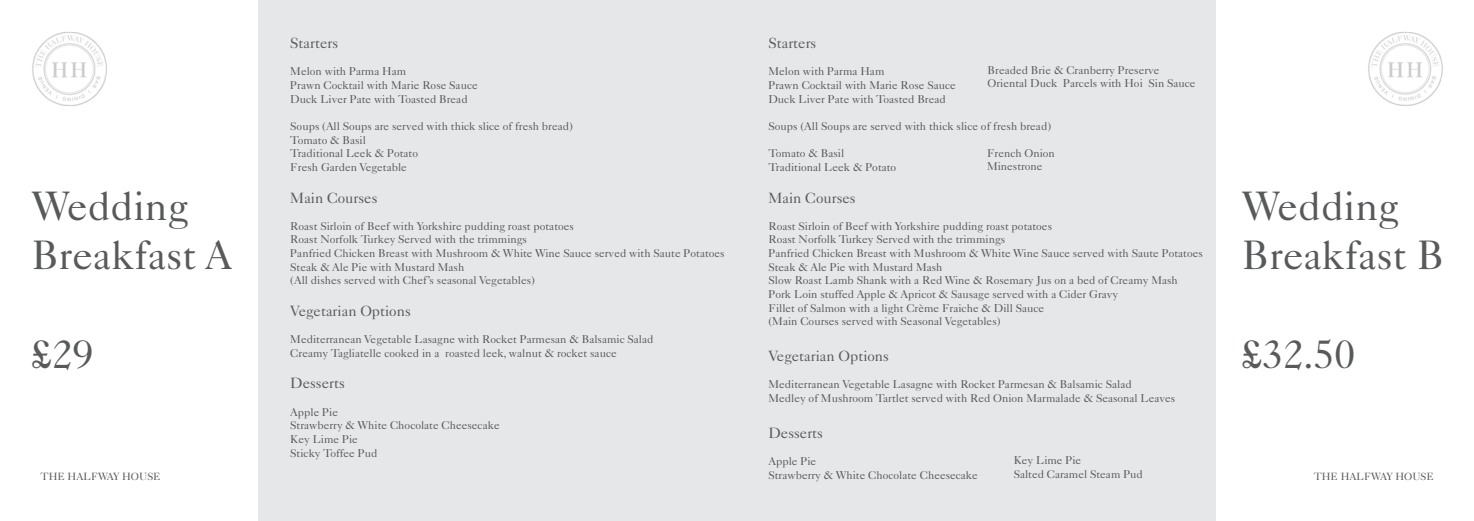
<style>
.page{position:relative;width:1474px;height:521px;background:#fff}
.page>*{position:absolute;margin:0;border:0;box-sizing:border-box;transform-origin:0 0}
.t1{font:41.12px/49.4px "Caslon 540 LT Std";color:#58595b}
.t2{font:14.88px "Caslon 540 LT Std";color:#58595b}
.t3{font:11.38px/13.7px "Caslon 540 LT Std";color:#58595b}
.t4{font:10.5px "Caslon 540 LT Std";color:#58595b}
</style>
<div class="page">
<img style="left:32px;top:32px;width:75px;height:74px">
<img style="left:1368px;top:32px;width:75px;height:74px">
<div style="left:258px;top:0;width:479px;height:521px;background:#e6e7e8"></div>
<div style="left:737px;top:0;width:478px;height:521px;background:#e6e7e8"></div>
<h2 class="t2" style="left:290px;top:34px;width:49px">Starters</h2>
<p class="t3" style="left:290px;top:65px;width:189px">Melon with Parma Ham<br>Prawn Cocktail with Marie Rose Sauce<br>Duck Liver Pate with Toasted Bread</p>
<p class="t3" style="left:290px;top:119px;width:284px">Soups (All Soups are served with thick slice of fresh bread)<br>Tomato &amp; Basil<br>Traditional Leek &amp; Potato<br>Fresh Garden Vegetable</p>
<h2 class="t2" style="left:290px;top:188px;width:89px">Main Courses</h2>
<p class="t3" style="left:290px;top:219px;width:436px">Roast Sirloin of Beef with Yorkshire pudding roast potatoes<br>Roast Norfolk Turkey Served with the trimmings<br>Panfried Chicken Breast with Mushroom &amp; White Wine Sauce served with Saute Potatoes Steak &amp; Ale Pie with Mustard Mash<br>(All dishes served with Chef’s seasonal Vegetables)</p>
<h2 class="t2" style="left:290px;top:302px;width:122px">Vegetarian Options</h2>
<p class="t3" style="left:290px;top:332px;width:365px">Mediterranean Vegetable Lasagne with Rocket Parmesan &amp; Balsamic Salad<br>Creamy Tagliatelle cooked in a roasted leek, walnut &amp; rocket sauce</p>
<h2 class="t2" style="left:290px;top:374px;width:56px">Desserts</h2>
<p class="t3" style="left:290px;top:405px;width:211px">Apple Pie<br>Strawberry &amp; White Chocolate Cheesecake<br>Key Lime Pie<br>Sticky Toffee Pud</p>
<h2 class="t2" style="left:768px;top:34px;width:49px">Starters</h2>
<p class="t3" style="left:768px;top:65px;width:189px">Melon with Parma Ham<br>Prawn Cocktail with Marie Rose Sauce<br>Duck Liver Pate with Toasted Bread</p>
<p class="t3" style="left:768px;top:119px;width:284px">Soups (All Soups are served with thick slice of fresh bread)</p>
<p class="t3" style="left:768px;top:146px;width:129px">Tomato &amp; Basil<br>Traditional Leek &amp; Potato</p>
<h2 class="t2" style="left:768px;top:188px;width:89px">Main Courses</h2>
<p class="t3" style="left:768px;top:219px;width:436px">Roast Sirloin of Beef with Yorkshire pudding roast potatoes<br>Roast Norfolk Turkey Served with the trimmings<br>Panfried Chicken Breast with Mushroom &amp; White Wine Sauce served with Saute Potatoes Steak &amp; Ale Pie with Mustard Mash<br>Slow Roast Lamb Shank with a Red Wine &amp; Rosemary Jus on a bed of Creamy Mash Pork Loin stuffed Apple &amp; Apricot &amp; Sausage served with a Cider Gravy<br>Fillet of Salmon with a light Crème Fraiche &amp; Dill Sauce<br>(Main Courses served with Seasonal Vegetables)</p>
<h2 class="t2" style="left:768px;top:347px;width:122px">Vegetarian Options</h2>
<p class="t3" style="left:768px;top:377px;width:408px">Mediterranean Vegetable Lasagne with Rocket Parmesan &amp; Balsamic Salad<br>Medley of Mushroom Tartlet served with Red Onion Marmalade &amp; Seasonal Leaves</p>
<h2 class="t2" style="left:768px;top:424px;width:56px">Desserts</h2>
<p class="t3" style="left:768px;top:454px;width:211px">Apple Pie<br>Strawberry &amp; White Chocolate Cheesecake</p>
<p class="t3" style="left:987px;top:63px;width:209px">Breaded Brie &amp; Cranberry Preserve<br>Oriental Duck Parcels with Hoi Sin Sauce</p>
<p class="t3" style="left:987px;top:146px;width:69px">French Onion<br>Minestrone</p>
<h1 class="t1" style="left:32px;top:181px;width:202px">Wedding<br>Breakfast A</h1>
<h1 class="t1" style="left:1241px;top:181px;width:204px">Wedding<br>Breakfast B</h1>
<h1 class="t1" style="left:1241px;top:329px;width:115px">£32.50</h1>
<h1 class="t1" style="left:32px;top:329px;width:63px">£29</h1>
<p class="t3" style="left:1013px;top:454px;width:131px">Key Lime Pie<br>Salted Caramel Steam Pud</p>
<p class="t4" style="left:41px;top:470px;width:122px">THE HALFWAY HOUSE</p>
<p class="t4" style="left:1313px;top:470px;width:122px">THE HALFWAY HOUSE</p>
</div>
